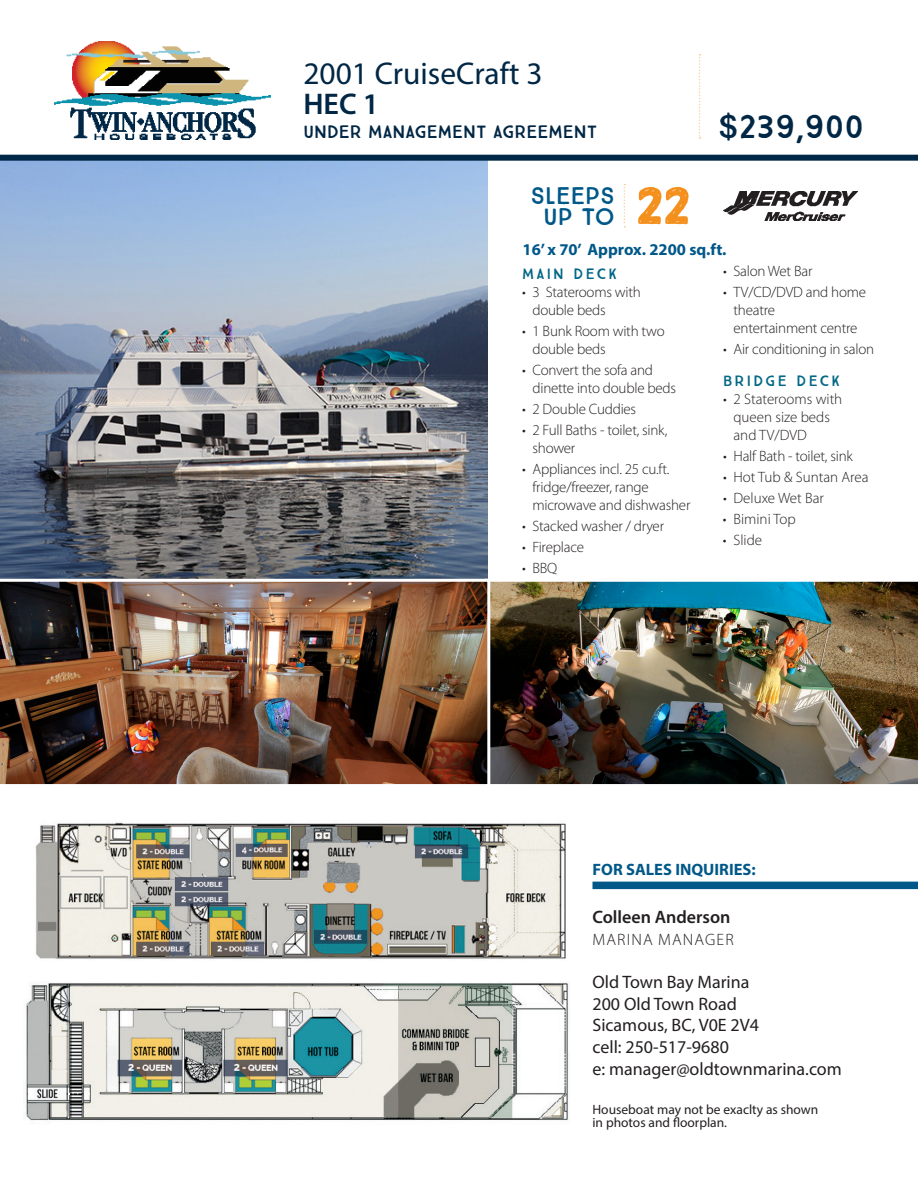
<style>
.page{position:relative;width:918px;height:1188px;background:#fff}
.page>*{position:absolute;margin:0;border:0;box-sizing:border-box;transform-origin:0 0}
.t1{font:900 52.95px "True North Rough";color:#f4901d}
.t2{font:33px "True North";color:#002745}
.t3{font:31.5px "Myriad Pro";color:#002745}
.t4{font:600 30px "Myriad Pro";color:#002745}
.t5{font:24px "True North";color:#005889}
.t6{font:18px "Myriad Pro";color:#231f20}
.t7{font:18px "True North";color:#002745}
.t8{font:600 18px "Myriad Pro";color:#231f20}
.t9{font:700 16.5px "Myriad Pro";color:#005889}
.t10{font:300 16.5px "Myriad Pro";letter-spacing:.07em;color:#231f20}
.t11{font:300 15px/18px "Myriad Pro";letter-spacing:-.015em;color:#231f20}
.t12{font:15px "True North";letter-spacing:.15em;color:#036886}
.t13{font:13.5px "Myriad Pro";color:#231f20}
</style>
<div class="page">
<img style="left:0;top:161px;width:487px;height:418px">
<img style="left:490px;top:581px;width:428px;height:204px">
<img style="left:0;top:581px;width:488px;height:204px">
<img style="left:54px;top:41px;width:217px;height:99px">
<div style="left:0;top:155px;width:918px;height:6px;background:#002745"></div>
<img style="left:723px;top:192px;width:135px;height:28px">
<svg style="left:624px;top:184px;width:1px;height:44px"></svg>
<div style="left:592px;top:882px;width:326px;height:7px;background:#005889"></div>
<svg style="left:699px;top:54px;width:2px;height:85px"></svg>
<img style="left:35px;top:822px;width:531px;height:137px">
<img style="left:25px;top:983px;width:544px;height:138px">
<p class="t3" style="left:303px;top:54px;width:241px">2001 CruiseCraft 3</p>
<p class="t4" style="left:303px;top:85px;width:77px">HEC 1</p>
<p class="t7" style="left:303px;top:121px;width:295px">UNDER MANAGEMENT AGREEMENT</p>
<p class="t2" style="left:718px;top:107px;width:148px">$239,900</p>
<p class="t1" style="left:635px;top:173px;width:58px">22</p>
<p class="t9" style="left:523px;top:238px;width:205px">16’ x 70’ Approx. 2200 sq.ft.</p>
<p class="t5" style="left:531px;top:182px;width:86px">SLEEPS</p>
<p class="t5" style="left:544px;top:203px;width:73px">UP TO</p>
<p class="t12" style="left:522px;top:265px;width:97px">MAIN DECK</p>
<p class="t11" style="left:522px;top:283px;width:120px">• 3 Staterooms with</p>
<p class="t11" style="left:532px;top:301px;width:75px">double beds</p>
<p class="t11" style="left:522px;top:322px;width:144px">• 1 Bunk Room with two</p>
<p class="t11" style="left:532px;top:340px;width:75px">double beds</p>
<p class="t11" style="left:532px;top:361px;width:145px;text-indent:-10px">• Convert the sofa and dinette into double beds</p>
<p class="t11" style="left:522px;top:400px;width:116px">• 2 Double Cuddies</p>
<p class="t11" style="left:532px;top:421px;width:136px;text-indent:-10px">• 2 Full Baths - toilet, sink, shower</p>
<p class="t11" style="left:532px;top:460px;width:138px;text-indent:-10px">• Appliances incl. 25 cu.ft. fridge/freezer, range</p>
<p class="t11" style="left:532px;top:496px;width:159px">microwave and dishwasher</p>
<p class="t11" style="left:522px;top:517px;width:144px">• Stacked washer / dryer</p>
<p class="t11" style="left:522px;top:538px;width:64px">• Fireplace</p>
<p class="t11" style="left:522px;top:559px;width:37px">• BBQ</p>
<p class="t11" style="left:723px;top:262px;width:91px">• Salon Wet Bar</p>
<p class="t11" style="left:734px;top:283px;width:134px;text-indent:-10px">• TV/CD/DVD and home theatre</p>
<p class="t11" style="left:734px;top:319px;width:125px">entertainment centre</p>
<p class="t11" style="left:723px;top:340px;width:153px">• Air conditioning in salon</p>
<p class="t12" style="left:723px;top:371px;width:119px">BRIDGE DECK</p>
<p class="t11" style="left:723px;top:389px;width:121px">• 2 Staterooms with</p>
<p class="t11" style="left:734px;top:407px;width:98px">queen size beds</p>
<p class="t11" style="left:734px;top:425px;width:75px">and TV/DVD</p>
<p class="t11" style="left:723px;top:446px;width:131px">• Half Bath - toilet, sink</p>
<p class="t11" style="left:723px;top:467px;width:147px">• Hot Tub &amp; Suntan Area</p>
<p class="t11" style="left:723px;top:488px;width:102px">• Deluxe Wet Bar</p>
<p class="t11" style="left:723px;top:509px;width:74px">• Bimini Top</p>
<p class="t11" style="left:723px;top:530px;width:41px">• Slide</p>
<p class="t9" style="left:592px;top:859px;width:165px">FOR SALES INQUIRIES:</p>
<p class="t8" style="left:592px;top:906px;width:140px">Colleen Anderson</p>
<p class="t10" style="left:593px;top:930px;width:143px">MARINA MANAGER</p>
<p class="t6" style="left:592px;top:971px;width:159px">Old Town Bay Marina</p>
<p class="t6" style="left:592px;top:993px;width:146px">200 Old Town Road</p>
<p class="t6" style="left:592px;top:1014px;width:168px">Sicamous, BC, V0E 2V4</p>
<p class="t6" style="left:592px;top:1036px;width:138px">cell: 250-517-9680</p>
<p class="t6" style="left:592px;top:1058px;width:251px">e: manager@oldtownmarina.com</p>
<p class="t13" style="left:592px;top:1101px;width:227px">Houseboat may not be exaclty as shown</p>
<p class="t13" style="left:592px;top:1114px;width:136px">in photos and floorplan.</p>
</div>
